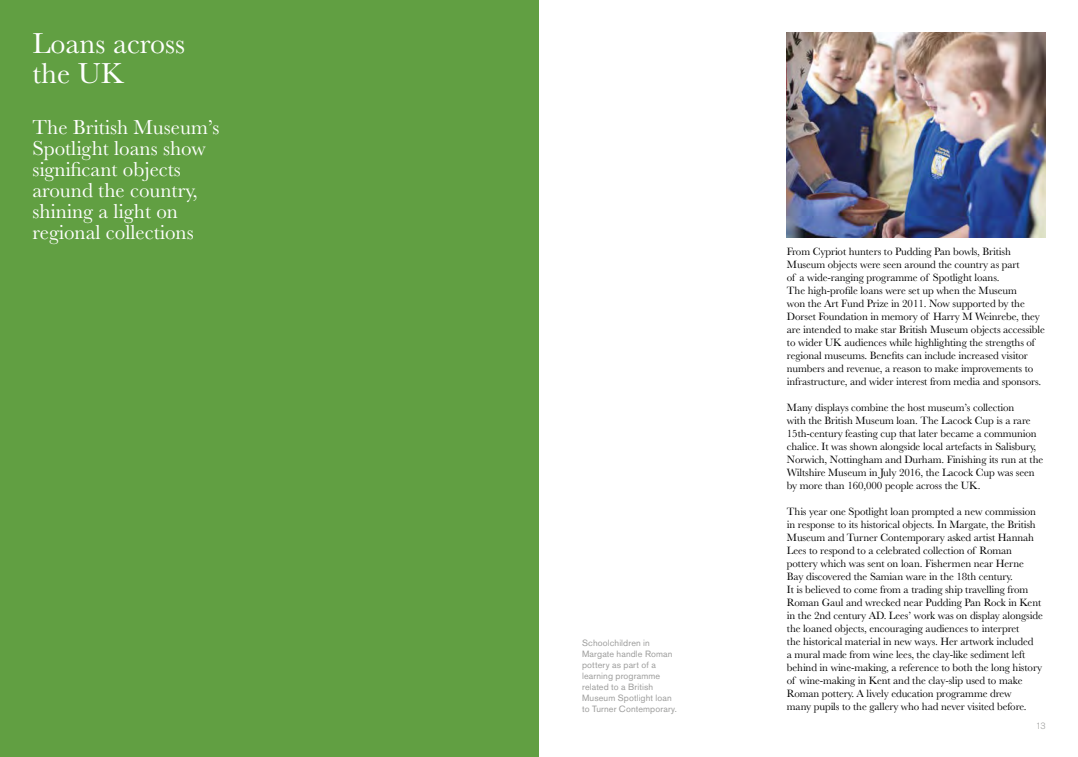
<style>
.page{position:relative;width:1078px;height:757px;background:#fff}
.page>*{position:absolute;margin:0;border:0;box-sizing:border-box;transform-origin:0 0}
.t1{font:30px/30px "Baskerville MT Pro";color:#fff}
.t2{font:21px/21px "Baskerville MT Pro";color:#fff}
.t3{font:11px/13px "Baskerville MT Pro";letter-spacing:-.01em;color:#000}
.t4{font:9px/11px "Akzidenz Grotesk Pro";letter-spacing:.01em;color:#9d9d9c}
.t5{font:300 9px "Akzidenz Grotesk Pro";color:#9d9d9c}
</style>
<div class="page">
<div style="left:0;top:0;width:539px;height:757px;background:#619f42"></div>
<img style="left:786px;top:32px;width:259px;height:205px">
<h1 class="t1" style="left:32px;top:28px;width:154px">Loans across the UK</h1>
<h2 class="t2" style="left:32px;top:116px;width:188px">The British Museum’s<br>Spotlight loans show significant objects around the country, shining a light on regional collections</h2>
<p class="t4" style="left:582px;top:637px;width:96px">Schoolchildren in<br>Margate handle Roman pottery as part of a learning programme related to a British<br>Museum Spotlight loan to Turner Contemporary.</p>
<p class="t3" style="left:786px;top:245px;width:259px">From Cypriot hunters to Pudding Pan bowls, British Museum objects were seen around the country as part<br>of a wide-ranging programme of Spotlight loans.<br>The high-profile loans were set up when the Museum<br>won the Art Fund Prize in 2011. Now supported by the Dorset Foundation in memory of Harry M Weinrebe, they are intended to make star British Museum objects accessible to wider UK audiences while highlighting the strengths of regional museums. Benefits can include increased visitor numbers and revenue, a reason to make improvements to infrastructure, and wider interest from media and sponsors.</p>
<p class="t3" style="left:786px;top:401px;width:258px">Many displays combine the host museum’s collection<br>with the British Museum loan. The Lacock Cup is a rare 15th-century feasting cup that later became a communion chalice. It was shown alongside local artefacts in Salisbury, Norwich, Nottingham and Durham. Finishing its run at the Wiltshire Museum in July 2016, the Lacock Cup was seen by more than 160,000 people across the UK.</p>
<p class="t3" style="left:786px;top:505px;width:257px">This year one Spotlight loan prompted a new commission in response to its historical objects. In Margate, the British Museum and Turner Contemporary asked artist Hannah Lees to respond to a celebrated collection of Roman pottery which was sent on loan. Fishermen near Herne Bay discovered the Samian ware in the 18th century.<br>It is believed to come from a trading ship travelling from Roman Gaul and wrecked near Pudding Pan Rock in Kent in the 2nd century AD. Lees’ work was on display alongside the loaned objects, encouraging audiences to interpret<br>the historical material in new ways. Her artwork included<br>a mural made from wine lees, the clay-like sediment left behind in wine-making, a reference to both the long history of wine-making in Kent and the clay-slip used to make Roman pottery. A lively education programme drew<br>many pupils to the gallery who had never visited before.</p>
<p class="t5" style="left:1035px;top:719px;width:11px">13</p>
</div>
